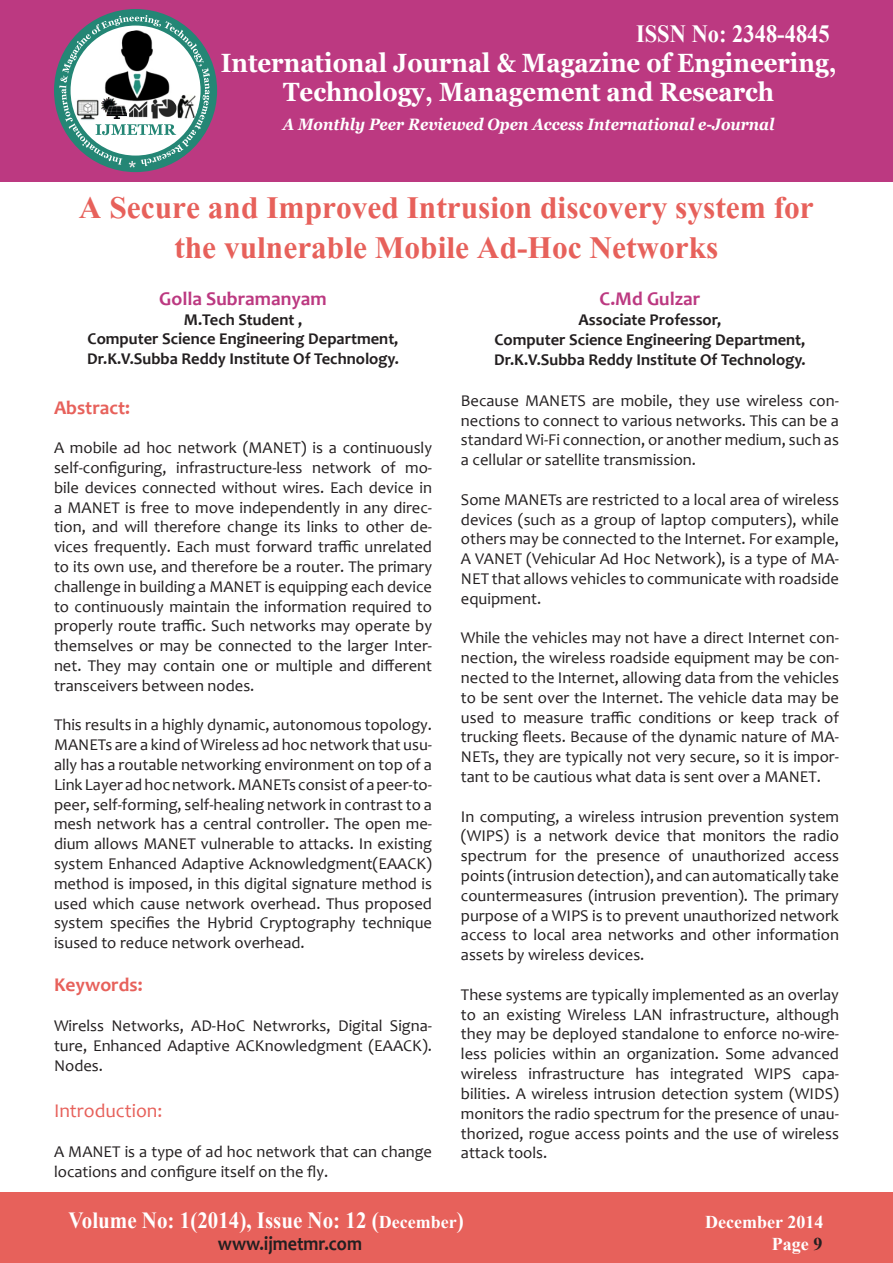
<style>
.page{position:relative;width:893px;height:1263px;background:#fff}
.page>*{position:absolute;margin:0;border:0;box-sizing:border-box;transform-origin:0 0}
.t1{font:700 39px "Aparajita";color:#e7615b}
.t2{font:700 26.4px "Georgia";color:#fff;scale:.91 1}
.t3{font:700 24.75px "Times New Roman";color:#fff;scale:.91 1}
.t4{font:700 23.1px "Times New Roman";color:#fff;scale:.91 1}
.t5{font:700 19.8px "Candara";color:#231f20;scale:.91 1}
.t6{font:700 19.5px "Candara";color:#bc3981}
.t7{font:700 19.5px "Candara";color:#e7615b}
.t8{font:19.5px "Candara";color:#e7615b}
.t9{font:700 18px "Times New Roman";color:#fff}
.t10{font:16.5px/19.8px "Candara";color:#231f20;text-align:justify}
.t11{font:700 16.5px "Candara";color:#231f20}
.t12{font:italic 700 16.5px "Georgia";color:#fff;scale:.91 1}
.s1{font-size:18px}
.s2{color:#231f20}
</style>
<div class="page">
<div style="left:0;top:1193px;width:893px;height:70px;background:#e7615b"></div>
<div style="left:0;top:0;width:893px;height:182px;background:#bc3981"></div>
<div style="left:54px;top:9px;width:163px;height:163px;background:#248675;border-radius:50%"></div>
<svg style="left:59px;top:15px;width:151px;height:153px"></svg>
<img style="left:150px;top:97px;width:27px;height:23px">
<img style="left:177px;top:94px;width:21px;height:26px">
<img style="left:102px;top:30px;width:72px;height:73px">
<img style="left:75px;top:99px;width:25px;height:21px">
<img style="left:102px;top:97px;width:25px;height:21px">
<p class="t3" style="left:636px;top:16px;width:214px">ISSN No: 2348-4845</p>
<p class="t2" style="left:221px;top:46px;width:678px">International Journal &amp; Magazine of Engineering,</p>
<p class="t2" style="left:283px;top:75px;width:541px">Technology, Management and Research</p>
<p class="t12" style="left:283px;top:113px;width:542px">A Monthly Peer Reviewed Open Access International e-Journal</p>
<p class="t1" style="left:79px;top:189px;width:736px">A Secure and Improved Intrusion discovery system for</p>
<p class="t1" style="left:174px;top:229px;width:546px">the vulnerable Mobile Ad-Hoc Networks</p>
<p class="t6" style="left:159px;top:286px;width:169px">Golla Subramanyam</p>
<p class="t11" style="left:184px;top:309px;width:120px">M.Tech Student ,</p>
<p class="t11" style="left:88px;top:329px;width:312px">Computer Science Engineering Department,</p>
<p class="t11" style="left:87px;top:348px;width:313px">Dr.K.V.Subba Reddy Institute Of Technology.</p>
<p class="t7" style="left:54px;top:395px;width:78px">Abstract:</p>
<p class="t10" style="left:54px;top:438px;width:380px">A mobile ad hoc network (MANET) is a continuously self-configuring, infrastructure-less network of mo&shy;bile devices connected without wires. Each device in a MANET is free to move independently in any direc&shy;tion, and will therefore change its links to other de&shy;vices frequently. Each must forward traffic unrelated to its own use, and therefore be a router. The primary challenge in building a MANET is equipping each device to continuously maintain the information required to properly route traffic. Such networks may operate by themselves or may be connected to the larger Inter&shy;net. They may contain one or multiple and different transceivers between nodes.</p>
<p class="t10" style="left:54px;top:715px;width:380px">This results in a highly dynamic, autonomous topology.<br>MANETs are a kind of Wireless ad hoc network that usu&shy;ally has a routable networking environment on top of a Link Layer ad hoc network. MANETs consist of a peer-to&shy;peer, self-forming, self-healing network in contrast to a mesh network has a central controller. The open me&shy;dium allows MANET vulnerable to attacks. In existing system Enhanced Adaptive Acknowledgment(EAACK) method is imposed, in this digital signature method is used which cause network overhead. Thus proposed system specifies the Hybrid Cryptography technique isused to reduce network overhead.</p>
<p class="t7" style="left:54px;top:973px;width:90px">Keywords:</p>
<p class="t10" style="left:54px;top:1016px;width:380px">Wirelss Networks, AD-HoC Netwrorks, Digital Signa&shy;ture, Enhanced Adaptive ACKnowledgment (EAACK).<br>Nodes.</p>
<p class="t8" style="left:54px;top:1099px;width:110px">Introduction:</p>
<p class="t10" style="left:54px;top:1142px;width:380px">A MANET is a type of ad hoc network that can change locations and configure itself on the fly.</p>
<p class="t6" style="left:600px;top:287px;width:102px">C.Md Gulzar</p>
<p class="t11" style="left:579px;top:309px;width:144px">Associate Professor,</p>
<p class="t11" style="left:494px;top:329px;width:312px">Computer Science Engineering Department,</p>
<p class="t11" style="left:494px;top:349px;width:313px">Dr.K.V.Subba Reddy Institute Of Technology.</p>
<p class="t10" style="left:461px;top:390px;width:380px">Because MANETS are mobile, they use wireless con&shy;nections to connect to various networks. This can be a standard Wi-Fi connection, or another medium, such as a cellular or satellite transmission.</p>
<p class="t10" style="left:461px;top:489px;width:380px">Some MANETs are restricted to a local area of wireless devices (such as a group of laptop computers), while others may be connected to the Internet. For example, A VANET (Vehicular Ad Hoc Network), is a type of MA-NET that allows vehicles to communicate with roadside equipment.</p>
<p class="t10" style="left:461px;top:628px;width:380px">While the vehicles may not have a direct Internet con&shy;nection, the wireless roadside equipment may be con&shy;nected to the Internet, allowing data from the vehicles to be sent over the Internet. The vehicle data may be used to measure traffic conditions or keep track of trucking fleets. Because of the dynamic nature of MA-NETs, they are typically not very secure, so it is impor&shy;tant to be cautious what data is sent over a MANET.</p>
<p class="t10" style="left:461px;top:806px;width:380px">In computing, a wireless intrusion prevention system (WIPS) is a network device that monitors the radio spectrum for the presence of unauthorized access points (intrusion detection), and can automatically take countermeasures (intrusion prevention). The primary purpose of a WIPS is to prevent unauthorized network access to local area networks and other information assets by wireless devices.</p>
<p class="t10" style="left:461px;top:984px;width:380px">These systems are typically implemented as an overlay to an existing Wireless LAN infrastructure, although they may be deployed standalone to enforce no-wire&shy;less policies within an organization. Some advanced wireless infrastructure has integrated WIPS capa&shy;bilities. A wireless intrusion detection system (WIDS) monitors the radio spectrum for the presence of unau&shy;thorized, rogue access points and the use of wireless attack tools.</p>
<p class="t4" style="left:69px;top:1204px;width:436px">Volume No: 1(2014), Issue No: 12 (<span class="s1">December</span>)</p>
<p class="t9" style="left:705px;top:1210px;width:120px">December 2014</p>
<p class="t5" style="left:218px;top:1231px;width:160px">www.ijmetmr.com</p>
<p class="t9" style="left:772px;top:1231px;width:52px">Page <span class="s2">9</span></p>
</div>
